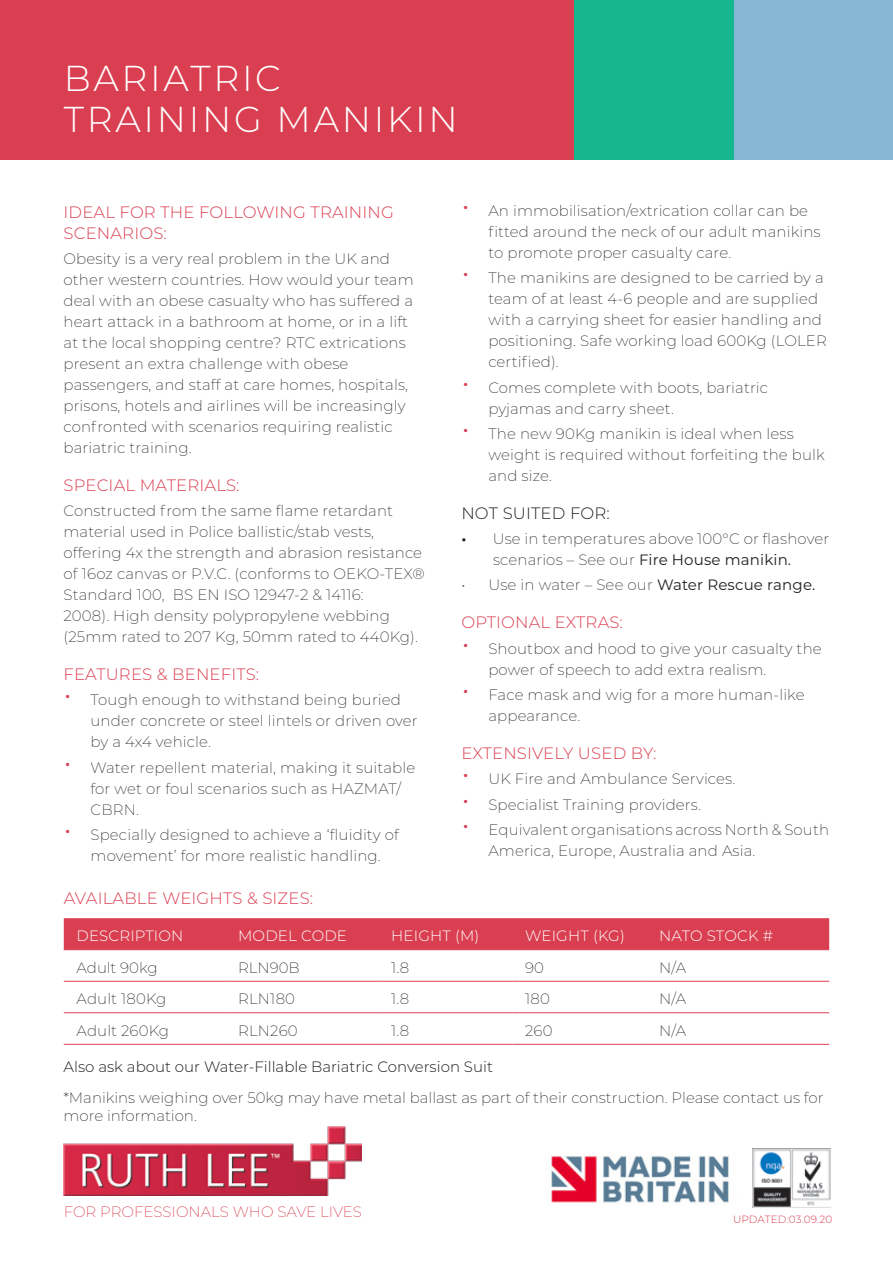
<style>
.page{position:relative;width:893px;height:1263px;background:#fff}
.page>*{position:absolute;margin:0;border:0;box-sizing:border-box;transform-origin:0 0}
.t1{font:300 36px/40.5px "Montserrat";letter-spacing:.075em;color:#fff}
.t2{font:300 16.5px/21px "Montserrat";letter-spacing:.01em;color:#da3f51}
.t3{font:300 16.5px "Montserrat";letter-spacing:.01em;color:#231f20}
.t4{font:200 15px/21px "Montserrat";letter-spacing:.01em;color:#231f20}
.t5{font:300 15px "Montserrat";color:#231f20}
.t6{font:300 15px "Montserrat";letter-spacing:.01em;color:#fff}
.t7{font:200 15px "Montserrat";color:#d83547}
.t8{font:300 10.5px "Montserrat";letter-spacing:.005em;color:#da3f51}
.s1{font-size:31.5px;color:#da3f51}
.s2{font-weight:600}
.s3{font-weight:400}
</style>
<div class="page">
<div style="left:0;top:0;width:574px;height:159px;background:#da3f51"></div>
<div style="left:733px;top:0;width:160px;height:159px;background:#87b5d4"></div>
<div style="left:574px;top:0;width:159px;height:159px;background:#15b68d"></div>
<div style="left:64px;top:918px;width:765px;height:31px;background:#da3f51"></div>
<hr style="left:64px;top:949px;width:161px;height:1px;background:#da3f51">
<hr style="left:225px;top:949px;width:153px;height:1px;background:#da3f51">
<hr style="left:378px;top:949px;width:134px;height:1px;background:#da3f51">
<hr style="left:512px;top:949px;width:134px;height:1px;background:#da3f51">
<hr style="left:646px;top:949px;width:183px;height:1px;background:#da3f51">
<hr style="left:64px;top:981px;width:161px;height:1px;background:#da3f51">
<hr style="left:225px;top:981px;width:153px;height:1px;background:#da3f51">
<hr style="left:378px;top:981px;width:134px;height:1px;background:#da3f51">
<hr style="left:512px;top:981px;width:134px;height:1px;background:#da3f51">
<hr style="left:646px;top:981px;width:183px;height:1px;background:#da3f51">
<hr style="left:64px;top:1012px;width:161px;height:1px;background:#da3f51">
<hr style="left:225px;top:1012px;width:153px;height:1px;background:#da3f51">
<hr style="left:378px;top:1012px;width:134px;height:1px;background:#da3f51">
<hr style="left:512px;top:1012px;width:134px;height:1px;background:#da3f51">
<hr style="left:646px;top:1012px;width:183px;height:1px;background:#da3f51">
<hr style="left:64px;top:1044px;width:161px;height:1px;background:#da3f51">
<hr style="left:225px;top:1044px;width:153px;height:1px;background:#da3f51">
<hr style="left:378px;top:1044px;width:134px;height:1px;background:#da3f51">
<hr style="left:512px;top:1044px;width:134px;height:1px;background:#da3f51">
<hr style="left:646px;top:1044px;width:183px;height:1px;background:#da3f51">
<img style="left:752px;top:1149px;width:79px;height:59px">
<img style="left:551px;top:1155px;width:178px;height:48px">
<img style="left:64px;top:1126px;width:298px;height:70px">
<p class="t1" style="left:64px;top:57px;width:395px">BARIATRIC<br>TRAINING MANIKIN</p>
<p class="t2" style="left:64px;top:201px;width:332px">IDEAL FOR THE FOLLOWING TRAINING<br>SCENARIOS:</p>
<p class="t4" style="left:64px;top:248px;width:352px">Obesity is a very real problem in the UK and other western countries. How would your team deal with an obese casualty who has suffered a heart attack in a bathroom at home, or in a lift at the local shopping centre? RTC extrications present an extra challenge with obese passengers, and staff at care homes, hospitals, prisons, hotels and airlines will be increasingly confronted with scenarios requiring realistic bariatric training.</p>
<p class="t2" style="left:64px;top:474px;width:177px">SPECIAL MATERIALS:</p>
<p class="t4" style="left:64px;top:500px;width:363px">Constructed from the same flame retardant material used in Police ballistic/stab vests, offering 4x the strength and abrasion resistance of 16oz canvas or P.V.C. (conforms to OEKO-TEX® Standard 100, BS EN ISO 12947-2 &amp; 14116:<br>2008). High density polypropylene webbing (25mm rated to 207 Kg, 50mm rated to 440Kg).</p>
<p class="t2" style="left:64px;top:663px;width:197px">FEATURES &amp; BENEFITS:</p>
<p class="t4" style="left:91px;top:689px;width:329px;text-indent:-27px"><span class="s1">•</span> Tough enough to withstand being buried under concrete or steel lintels or driven over by a 4x4 vehicle.</p>
<p class="t4" style="left:91px;top:756px;width:326px;text-indent:-27px"><span class="s1">•</span> Water repellent material, making it suitable for wet or foul scenarios such as HAZMAT/<br>CBRN.</p>
<p class="t4" style="left:64px;top:824px;width:337px;text-align:center"><span class="s1">•</span> Specially designed to achieve a ‘fluidity of movement’ for more realistic handling.</p>
<p class="t4" style="left:488px;top:200px;width:334px;text-indent:-27px"><span class="s1">•</span> An immobilisation/extrication collar can be fitted around the neck of our adult manikins to promote proper casualty care.</p>
<p class="t4" style="left:488px;top:267px;width:340px;text-indent:-27px"><span class="s1">•</span> The manikins are designed to be carried by a team of at least 4-6 people and are supplied with a carrying sheet for easier handling and positioning. Safe working load 600Kg (LOLER certified).</p>
<p class="t4" style="left:488px;top:376px;width:281px;text-indent:-27px"><span class="s1">•</span> Comes complete with boots, bariatric pyjamas and carry sheet.</p>
<p class="t4" style="left:488px;top:423px;width:338px;text-indent:-27px"><span class="s1">•</span> The new 90Kg manikin is ideal when less weight is required without forfeiting the bulk and size.</p>
<p class="t3" style="left:461px;top:502px;width:150px">NOT SUITED FOR:</p>
<p class="t4" style="left:461px;top:528px;width:369px;text-align:center"><span class="s2">•</span> Use in temperatures above 100°C or flashover scenarios – See our <span class="s3">Fire House manikin.</span></p>
<p class="t4" style="left:461px;top:574px;width:356px">• Use in water – See our <span class="s3">Water Rescue range.</span></p>
<p class="t2" style="left:461px;top:612px;width:163px">OPTIONAL EXTRAS:</p>
<p class="t4" style="left:488px;top:637px;width:335px;text-indent:-27px"><span class="s1">•</span> Shoutbox and hood to give your casualty the power of speech to add extra realism.</p>
<p class="t4" style="left:488px;top:684px;width:318px;text-indent:-27px"><span class="s1">•</span> Face mask and wig for a more human-like appearance.</p>
<p class="t2" style="left:461px;top:742px;width:196px">EXTENSIVELY USED BY:</p>
<p class="t4" style="left:461px;top:768px;width:275px"><span class="s1">•</span> UK Fire and Ambulance Services.</p>
<p class="t4" style="left:461px;top:793px;width:241px"><span class="s1">•</span> Specialist Training providers.</p>
<p class="t4" style="left:488px;top:818px;width:342px;text-indent:-27px"><span class="s1">•</span> Equivalent organisations across North &amp; South<br>America, Europe, Australia and Asia.</p>
<p class="t2" style="left:64px;top:887px;width:251px">AVAILABLE WEIGHTS &amp; SIZES:</p>
<p class="t6" style="left:77px;top:926px;width:108px">DESCRIPTION</p>
<p class="t6" style="left:238px;top:926px;width:110px">MODEL CODE</p>
<p class="t6" style="left:391px;top:926px;width:90px">HEIGHT (M)</p>
<p class="t6" style="left:525px;top:926px;width:101px">WEIGHT (KG)</p>
<p class="t6" style="left:659px;top:926px;width:115px">NATO STOCK #</p>
<p class="t4" style="left:77px;top:956px;width:83px">Adult 90kg</p>
<p class="t4" style="left:238px;top:956px;width:63px">RLN90B</p>
<p class="t4" style="left:391px;top:956px;width:19px">1.8</p>
<p class="t4" style="left:525px;top:956px;width:20px">90</p>
<p class="t4" style="left:659px;top:956px;width:28px">N/A</p>
<p class="t4" style="left:77px;top:988px;width:91px">Adult 180Kg</p>
<p class="t4" style="left:238px;top:988px;width:58px">RLN180</p>
<p class="t4" style="left:391px;top:988px;width:19px">1.8</p>
<p class="t4" style="left:525px;top:988px;width:26px">180</p>
<p class="t4" style="left:659px;top:988px;width:28px">N/A</p>
<p class="t4" style="left:77px;top:1019px;width:94px">Adult 260Kg</p>
<p class="t4" style="left:238px;top:1019px;width:61px">RLN260</p>
<p class="t4" style="left:391px;top:1019px;width:19px">1.8</p>
<p class="t4" style="left:525px;top:1019px;width:29px">260</p>
<p class="t4" style="left:659px;top:1019px;width:28px">N/A</p>
<p class="t5" style="left:64px;top:1057px;width:431px">Also ask about our Water-Fillable Bariatric Conversion Suit</p>
<p class="t4" style="left:64px;top:1088px;width:761px;line-height:18px">*Manikins weighing over 50kg may have metal ballast as part of their construction. Please contact us for more information.</p>
<p class="t7" style="left:64px;top:1201px;width:300px">FOR PROFESSIONALS WHO SAVE LIVES</p>
<p class="t8" style="left:733px;top:1212px;width:101px">UPDATED:03.09.20</p>
</div>
